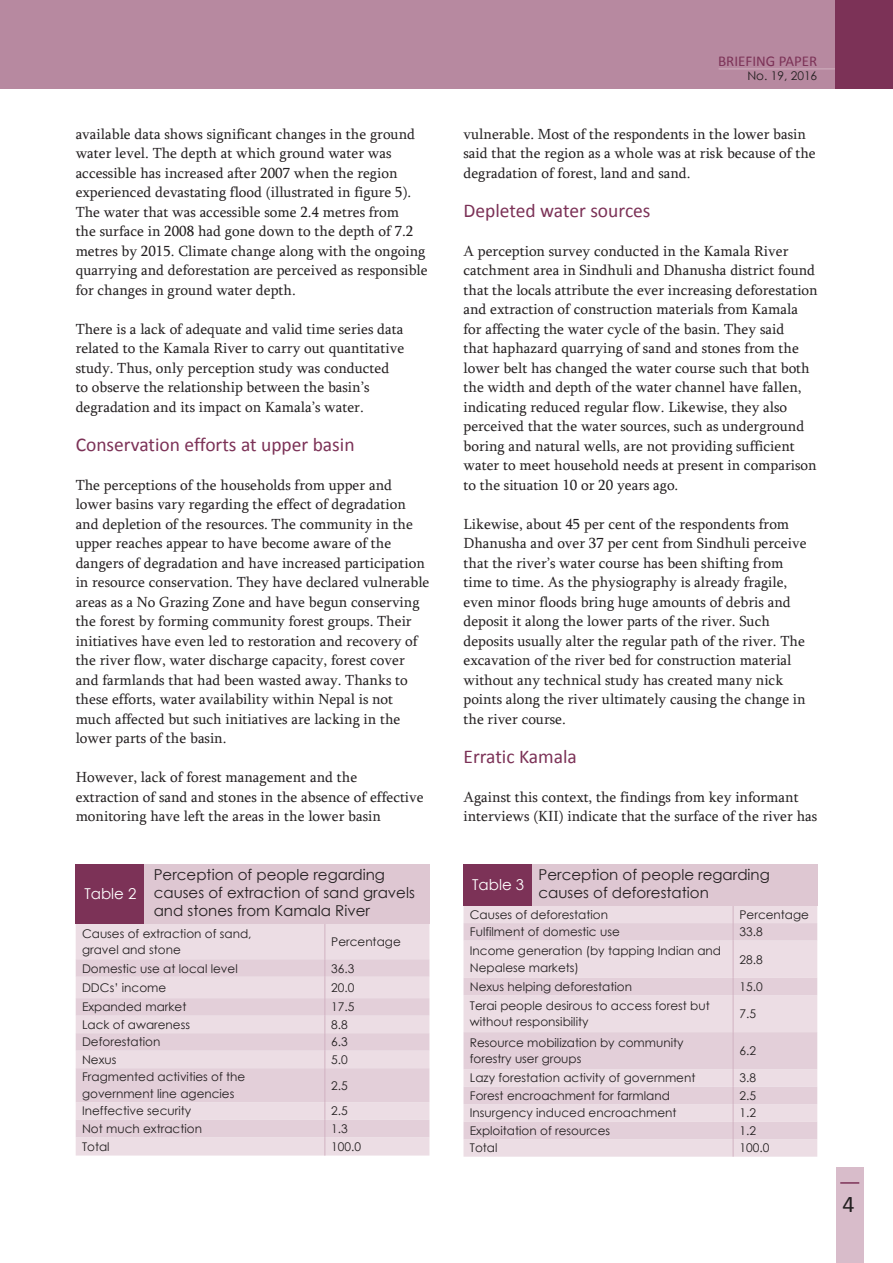
<style>
.page{position:relative;width:893px;height:1263px;background:#fff}
.page>*{position:absolute;margin:0;border:0;box-sizing:border-box;transform-origin:0 0}
.t1{font:24px "Calibri";color:#231f20}
.t2{font:19.5px "Calibri";color:#7c3257}
.t3{font:15px/19.5px "Sylfaen";color:#231f20}
.t4{font:15px/18px "Century Gothic";color:#231f20}
.t5{font:15px "Calibri";color:#7c3257}
.t6{font:15px "Century Gothic";color:#fff}
.t7{font:12px/16.5px "Century Gothic";color:#231f20}
</style>
<div class="page">
<div style="left:0;top:0;width:839px;height:88px;background:#b789a0"></div>
<hr style="left:719px;top:69px;width:118px;height:1px;background:#d1b2c1">
<div style="left:836px;top:0;width:57px;height:88px;background:#7c3257"></div>
<div style="left:836px;top:1168px;width:27px;height:95px;background:#d8bcca"></div>
<svg style="left:840px;top:1182px;width:19px;height:2px"></svg>
<div style="left:76px;top:923px;width:353px;height:232px;background:#ecdde4"></div>
<svg style="left:76px;top:959px;width:353px;height:178px;background:#e6d5dd"></svg>
<hr style="left:324px;top:923px;width:1px;height:36px;background:#d1b2c1">
<svg style="left:324px;top:959px;width:1px;height:109px"></svg>
<hr style="left:324px;top:1068px;width:1px;height:34px;background:#d1b2c1">
<svg style="left:324px;top:1102px;width:1px;height:53px"></svg>
<div style="left:140px;top:864px;width:289px;height:59px;background:#dec7d2"></div>
<div style="left:76px;top:864px;width:68px;height:59px;background:#7c3257"></div>
<div style="left:463px;top:906px;width:354px;height:251px;background:#ecdde4"></div>
<svg style="left:463px;top:923px;width:354px;height:216px;background:#e7d6de"></svg>
<svg style="left:733px;top:906px;width:1px;height:35px"></svg>
<hr style="left:733px;top:941px;width:1px;height:37px;background:#d1b2c1">
<svg style="left:733px;top:978px;width:1px;height:17px"></svg>
<hr style="left:733px;top:995px;width:1px;height:37px;background:#d1b2c1">
<hr style="left:733px;top:1032px;width:1px;height:37px;background:#d1b2c1">
<svg style="left:733px;top:1069px;width:1px;height:88px"></svg>
<div style="left:528px;top:864px;width:289px;height:42px;background:#dec7d2"></div>
<div style="left:463px;top:864px;width:68px;height:42px;background:#7c3257"></div>
<p class="t3" style="left:76px;top:125px;width:354px">available data shows significant changes in the ground water level. The depth at which ground water was accessible has increased after 2007 when the region experienced devastating flood (illustrated in figure 5).<br>The water that was accessible some 2.4 metres from<br>the surface in 2008 had gone down to the depth of 7.2 metres by 2015. Climate change along with the ongoing quarrying and deforestation are perceived as responsible for changes in ground water depth.</p>
<p class="t3" style="left:76px;top:320px;width:330px">There is a lack of adequate and valid time series data related to the Kamala River to carry out quantitative study. Thus, only perception study was conducted to observe the relationship between the basin’s degradation and its impact on Kamala’s water.</p>
<h2 class="t2" style="left:76px;top:436px;width:280px">Conservation efforts at upper basin</h2>
<p class="t3" style="left:76px;top:476px;width:355px">The perceptions of the households from upper and lower basins vary regarding the effect of degradation and depletion of the resources. The community in the upper reaches appear to have become aware of the dangers of degradation and have increased participation in resource conservation. They have declared vulnerable areas as a No Grazing Zone and have begun conserving the forest by forming community forest groups. Their initiatives have even led to restoration and recovery of the river flow, water discharge capacity, forest cover and farmlands that had been wasted away. Thanks to these efforts, water availability within Nepal is not much affected but such initiatives are lacking in the lower parts of the basin.</p>
<p class="t3" style="left:76px;top:769px;width:350px">However, lack of forest management and the extraction of sand and stones in the absence of effective monitoring have left the areas in the lower basin</p>
<p class="t6" style="left:84px;top:883px;width:54px">Table 2</p>
<p class="t4" style="left:154px;top:865px;width:263px">Perception of people regarding causes of extraction of sand gravels and stones from Kamala River</p>
<p class="t7" style="left:82px;top:925px;width:171px">Causes of extraction of sand, gravel and stone</p>
<p class="t7" style="left:331px;top:933px;width:71px">Percentage</p>
<p class="t7" style="left:82px;top:959px;width:157px">Domestic use at local level</p>
<p class="t7" style="left:331px;top:959px;width:25px">36.3</p>
<p class="t7" style="left:82px;top:979px;width:86px">DDCs’ income</p>
<p class="t7" style="left:331px;top:979px;width:25px">20.0</p>
<p class="t7" style="left:82px;top:998px;width:106px">Expanded market</p>
<p class="t7" style="left:331px;top:998px;width:25px">17.5</p>
<p class="t7" style="left:82px;top:1016px;width:110px">Lack of awareness</p>
<p class="t7" style="left:331px;top:1016px;width:18px">8.8</p>
<p class="t7" style="left:82px;top:1033px;width:80px">Deforestation</p>
<p class="t7" style="left:331px;top:1033px;width:18px">6.3</p>
<p class="t7" style="left:82px;top:1051px;width:36px">Nexus</p>
<p class="t7" style="left:331px;top:1051px;width:18px">5.0</p>
<p class="t7" style="left:82px;top:1068px;width:165px">Fragmented activities of the government line agencies</p>
<p class="t7" style="left:331px;top:1077px;width:18px">2.5</p>
<p class="t7" style="left:82px;top:1102px;width:111px">Ineffective security</p>
<p class="t7" style="left:331px;top:1102px;width:18px">2.5</p>
<p class="t7" style="left:82px;top:1120px;width:121px">Not much extraction</p>
<p class="t7" style="left:331px;top:1120px;width:18px">1.3</p>
<p class="t7" style="left:82px;top:1138px;width:29px">Total</p>
<p class="t7" style="left:331px;top:1138px;width:31px">100.0</p>
<p class="t5" style="left:718px;top:54px;width:101px">BRIEFING PAPER</p>
<p class="t7" style="left:747px;top:67px;width:71px">No. 19, 2016</p>
<p class="t3" style="left:463px;top:125px;width:354px">vulnerable. Most of the respondents in the lower basin said that the region as a whole was at risk because of the degradation of forest, land and sand.</p>
<h2 class="t2" style="left:463px;top:202px;width:189px">Depleted water sources</h2>
<p class="t3" style="left:463px;top:242px;width:356px">A perception survey conducted in the Kamala River catchment area in Sindhuli and Dhanusha district found that the locals attribute the ever increasing deforestation and extraction of construction materials from Kamala for affecting the water cycle of the basin. They said<br>that haphazard quarrying of sand and stones from the lower belt has changed the water course such that both the width and depth of the water channel have fallen, indicating reduced regular flow. Likewise, they also perceived that the water sources, such as underground boring and natural wells, are not providing sufficient water to meet household needs at present in comparison to the situation 10 or 20 years ago.</p>
<p class="t3" style="left:463px;top:515px;width:345px">Likewise, about 45 per cent of the respondents from Dhanusha and over 37 per cent from Sindhuli perceive that the river’s water course has been shifting from time to time. As the physiography is already fragile, even minor floods bring huge amounts of debris and deposit it along the lower parts of the river. Such deposits usually alter the regular path of the river. The excavation of the river bed for construction material without any technical study has created many nick points along the river ultimately causing the change in the river course.</p>
<h2 class="t2" style="left:463px;top:748px;width:115px">Erratic Kamala</h2>
<p class="t3" style="left:463px;top:788px;width:355px">Against this context, the findings from key informant interviews (KII) indicate that the surface of the river has</p>
<p class="t6" style="left:472px;top:874px;width:54px">Table 3</p>
<p class="t4" style="left:539px;top:865px;width:233px">Perception of people regarding causes of deforestation</p>
<p class="t7" style="left:470px;top:906px;width:140px">Causes of deforestation</p>
<p class="t7" style="left:739px;top:906px;width:71px">Percentage</p>
<p class="t7" style="left:470px;top:923px;width:151px">Fulfilment of domestic use</p>
<p class="t7" style="left:739px;top:923px;width:25px">33.8</p>
<p class="t7" style="left:470px;top:942px;width:253px">Income generation (by tapping Indian and<br>Nepalese markets)</p>
<p class="t7" style="left:739px;top:951px;width:25px">28.8</p>
<p class="t7" style="left:470px;top:978px;width:164px">Nexus helping deforestation</p>
<p class="t7" style="left:739px;top:978px;width:25px">15.0</p>
<p class="t7" style="left:470px;top:997px;width:241px">Terai people desirous to access forest but without responsibility</p>
<p class="t7" style="left:739px;top:1005px;width:18px">7.5</p>
<p class="t7" style="left:470px;top:1034px;width:215px">Resource mobilization by community forestry user groups</p>
<p class="t7" style="left:739px;top:1042px;width:18px">6.2</p>
<p class="t7" style="left:470px;top:1069px;width:227px">Lazy forestation activity of government</p>
<p class="t7" style="left:739px;top:1069px;width:18px">3.8</p>
<p class="t7" style="left:470px;top:1087px;width:202px">Forest encroachment for farmland</p>
<p class="t7" style="left:739px;top:1087px;width:18px">2.5</p>
<p class="t7" style="left:470px;top:1104px;width:208px">Insurgency induced encroachment</p>
<p class="t7" style="left:739px;top:1104px;width:18px">1.2</p>
<p class="t7" style="left:470px;top:1122px;width:142px">Exploitation of resources</p>
<p class="t7" style="left:739px;top:1122px;width:18px">1.2</p>
<p class="t7" style="left:470px;top:1139px;width:29px">Total</p>
<p class="t7" style="left:739px;top:1139px;width:31px">100.0</p>
<h1 class="t1" style="left:842px;top:1194px;width:14px">4</h1>
<h1 class="t1" style="left:842px;top:1194px;width:14px">5</h1>
</div>
